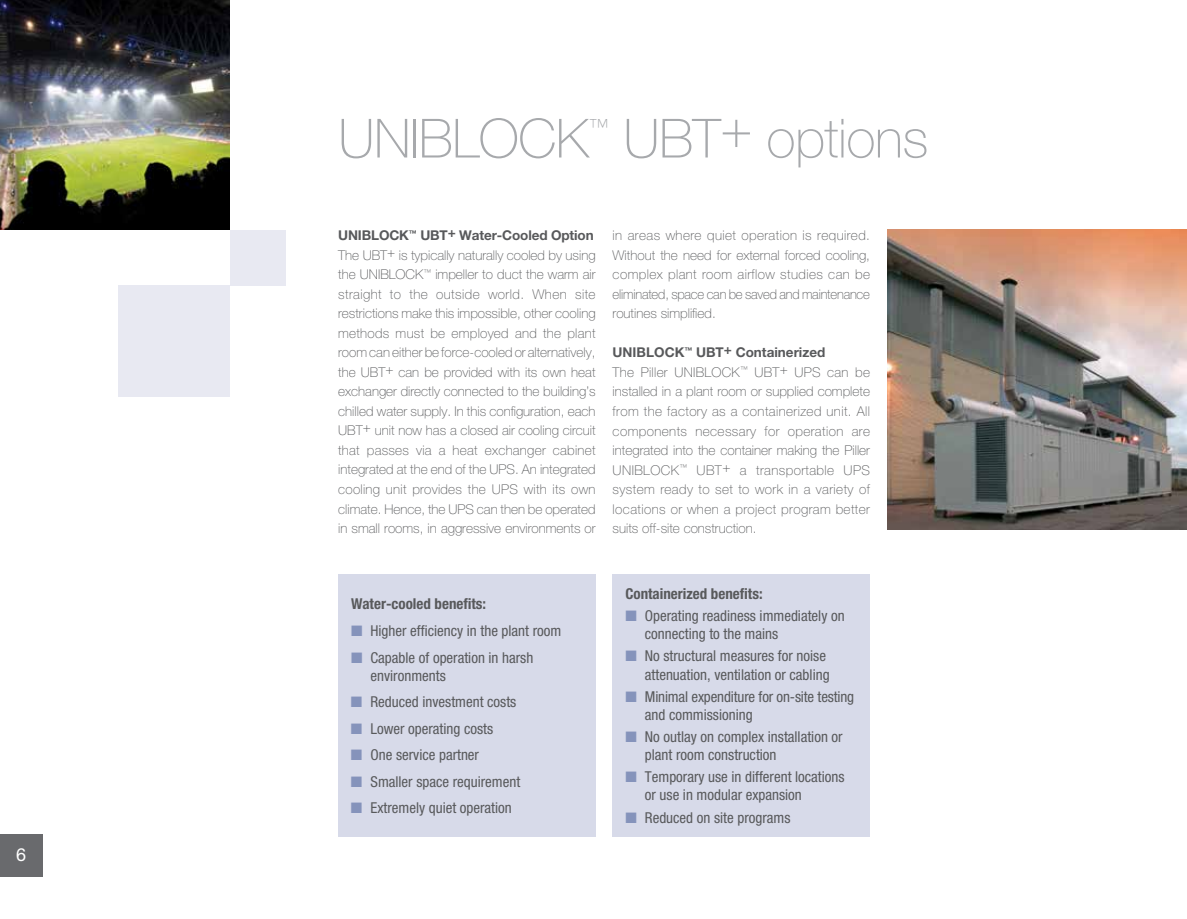
<style>
.page{position:relative;width:1187px;height:919px;background:#fff}
.page>*{position:absolute;margin:0;border:0;box-sizing:border-box;transform-origin:0 0}
.t1{font:100 54px "Helvetica Neue";letter-spacing:-.01em;color:#a7a9ac}
.t2{font:100 21px "Helvetica Neue";color:#a7a9ac}
.t3{font:18px "Helvetica Neue";color:#fff}
.t4{font:condensed 15px/18px "Helvetica Neue";color:#58595b}
.t5{font:700 condensed 15px "Helvetica Neue";color:#58595b}
.t6{font:100 13.5px/19.5px "Helvetica Neue";color:#58595b}
.t7{font:100 13.5px/19.5px "Helvetica Neue";letter-spacing:.03em;color:#58595b}
.s1{font-weight:700}
.s2{color:#8593bb}
</style>
<div class="page">
<img style="left:0;top:0;width:230px;height:230px">
<div style="left:118px;top:285px;width:112px;height:112px;background:#e8e9f2"></div>
<div style="left:230px;top:230px;width:55px;height:55px;background:#e8e9f2"></div>
<img style="left:887px;top:230px;width:299px;height:299px">
<div style="left:612px;top:574px;width:258px;height:262px;background:#d7dae9"></div>
<div style="left:338px;top:574px;width:257px;height:262px;background:#d7dae9"></div>
<div style="left:0;top:833px;width:43px;height:43px;background:#696a6d"></div>
<h3 class="t3" style="left:16px;top:843px;width:12px">6</h3>
<h1 class="t1" style="left:338px;top:108px;width:252px">UNIBLOCK</h1>
<h2 class="t2" style="left:588px;top:114px;width:22px">™</h2>
<h1 class="t1" style="left:623px;top:108px;width:306px">UBT+ options</h1>
<p class="t6" style="left:338px;top:226px;width:259px"><span class="s1">UNIBLOCK</span><sup>™</sup> <span class="s1">UBT</span><sup>+</sup> <span class="s1">Water-Cooled Option </span>The UBT+ is typically naturally cooled by using the UNIBLOCK<sup>™</sup> impeller to duct the warm air straight to the outside world. When site restrictions make this impossible, other cooling methods must be employed and the plant room can either be force-cooled or alternatively, the UBT+ can be provided with its own heat exchanger directly connected to the building’s chilled water supply. In this configuration, each UBT+ unit now has a closed air cooling circuit that passes via a heat exchanger cabinet integrated at the end of the UPS. An integrated cooling unit provides the UPS with its own climate. Hence, the UPS can then be operated in small rooms, in aggressive environments or</p>
<p class="t6" style="left:612px;top:226px;width:259px;text-align:justify">in areas where quiet operation is required.<br>Without the need for external forced cooling, complex plant room airflow studies can be eliminated, space can be saved and maintenance routines simplified.</p>
<p class="t7" style="left:612px;top:343px;width:259px"><span class="s1">UNIBLOCK</span><sup>™</sup> <span class="s1">UBT</span><sup>+</sup> <span class="s1">Containerized<br></span>The Piller UNIBLOCK<sup>™</sup> UBT+ UPS can be installed in a plant room or supplied complete from the factory as a containerized unit. All components necessary for operation are integrated into the container making the Piller UNIBLOCK<sup>™</sup> UBT+ a transportable UPS system ready to set to work in a variety of locations or when a project program better suits off-site construction.</p>
<p class="t5" style="left:351px;top:595px;width:137px">Water-cooled benefits:</p>
<p class="t4" style="left:351px;top:621px;width:212px"><span class="s2">■</span> Higher efficiency in the plant room</p>
<p class="t4" style="left:370px;top:648px;width:164px;text-indent:-20px"><span class="s2">■</span> Capable of operation in harsh environments</p>
<p class="t4" style="left:351px;top:692px;width:167px"><span class="s2">■</span> Reduced investment costs</p>
<p class="t4" style="left:351px;top:719px;width:144px"><span class="s2">■</span> Lower operating costs</p>
<p class="t4" style="left:351px;top:745px;width:130px"><span class="s2">■</span> One service partner</p>
<p class="t4" style="left:351px;top:772px;width:171px"><span class="s2">■</span> Smaller space requirement</p>
<p class="t4" style="left:351px;top:798px;width:162px"><span class="s2">■</span> Extremely quiet operation</p>
<p class="t5" style="left:625px;top:584px;width:139px">Containerized benefits:</p>
<p class="t4" style="left:645px;top:606px;width:201px;text-indent:-20px"><span class="s2">■</span> Operating readiness immediately on connecting to the mains</p>
<p class="t4" style="left:625px;top:647px;width:206px;text-align:right"><span class="s2">■</span> No structural measures for noise attenuation, ventilation or cabling</p>
<p class="t4" style="left:645px;top:687px;width:211px;text-indent:-20px"><span class="s2">■</span> Minimal expenditure for on-site testing and commissioning</p>
<p class="t4" style="left:645px;top:727px;width:199px;text-indent:-20px"><span class="s2">■</span> No outlay on complex installation or plant room construction</p>
<p class="t4" style="left:645px;top:767px;width:201px;text-indent:-20px"><span class="s2">■</span> Temporary use in different locations or use in modular expansion</p>
<p class="t4" style="left:625px;top:808px;width:166px"><span class="s2">■</span> Reduced on site programs</p>
</div>
